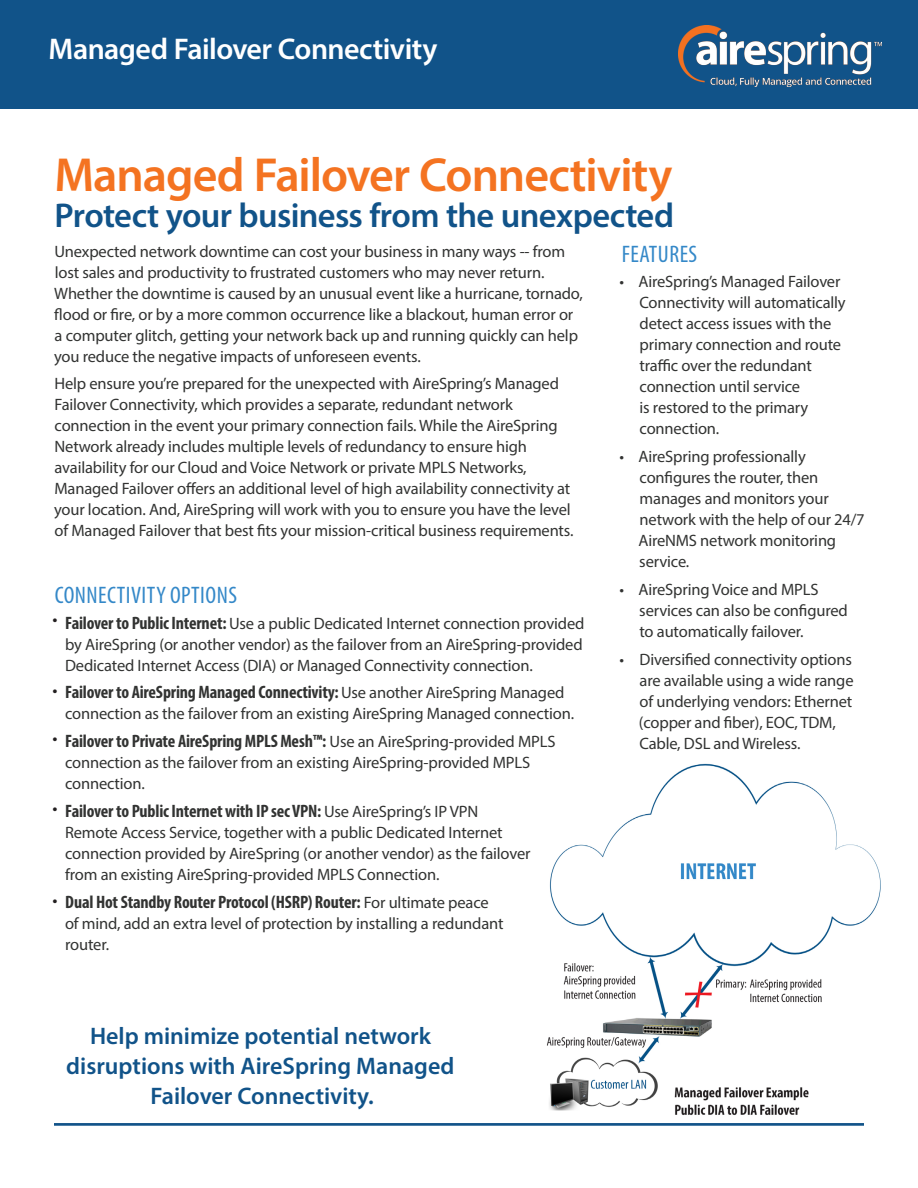
<style>
.page{position:relative;width:918px;height:1188px;background:#fff}
.page>*{position:absolute;margin:0;border:0;box-sizing:border-box;transform-origin:0 0}
.Headline_1{font:600 48px "Myriad Pro";letter-spacing:-.02em;color:#f47321}
.Headline_2{font:600 34.5px "Myriad Pro";letter-spacing:-.02em;color:#115389}
.Product_Name{font:600 30px "Myriad Pro";letter-spacing:-.02em;color:#fff}
.Pull_Quote{font:600 24px/30px "Myriad Pro";color:#115389;text-align:center}
.t1{font:condensed 24px "Myriad Pro";letter-spacing:.02em;color:#3488c8}
.Body{font:700 condensed 18px "Myriad Pro";letter-spacing:-.01em;color:#323332}
.t2{font:18px "Myriad Pro";color:#231f20}
.Body-2{font:16.5px/21px "Myriad Pro";letter-spacing:-.01em;color:#323332}
.s1{font-weight:700;font-stretch:condensed;font-size:18px}
.s2{font-weight:400;font-stretch:normal;font-size:16.5px}
.s3{font-weight:400;font-stretch:normal;color:#231f20}
</style>
<div class="page">
<div style="left:0;top:0;width:918px;height:109px;background:#115389"></div>
<img style="left:679px;top:25px;width:202px;height:62px">
<img style="left:547px;top:763px;width:334px;height:352px">
<hr style="left:54px;top:1123px;width:810px;height:2px;background:#115389">
<p class="Product_Name" style="left:49px;top:29px;width:390px">Managed Failover Connectivity</p>
<p class="Headline_1" style="left:54px;top:144px;width:620px">Managed Failover Connectivity</p>
<p class="Headline_2" style="left:54px;top:194px;width:621px">Protect your business from the unexpected</p>
<p class="Body-2" style="left:54px;top:240px;width:530px">Unexpected network downtime can cost your business in many ways -- from lost sales and productivity to frustrated customers who may never return.<br>Whether the downtime is caused by an unusual event like a hurricane, tornado, flood or fire, or by a more common occurrence like a blackout, human error or a computer glitch, getting your network back up and running quickly can help you reduce the negative impacts of unforeseen events.</p>
<p class="Body-2" style="left:54px;top:373px;width:521px">Help ensure you’re prepared for the unexpected with AireSpring’s Managed Failover Connectivity, which provides a separate, redundant network connection in the event your primary connection fails. While the AireSpring Network already includes multiple levels of redundancy to ensure high availability for our Cloud and Voice Network or private MPLS Networks, Managed Failover offers an additional level of high availability connectivity at your location. And, AireSpring will work with you to ensure you have the level of Managed Failover that best fits your mission-critical business requirements.</p>
<p class="t1" style="left:55px;top:581px;width:184px">CONNECTIVITY OPTIONS</p>
<p class="Body-2" style="left:65px;top:612px;width:521px;text-align:justify"><span class="s1">Failover to Public Internet:</span> Use a public Dedicated Internet connection provided by AireSpring (or another vendor) as the failover from an AireSpring-provided Dedicated Internet Access (DIA) or Managed Connectivity connection.</p>
<p class="Body" style="left:65px;top:681px;width:501px">Failover to AireSpring Managed Connectivity: <span class="s2">Use another AireSpring Managed</span></p>
<p class="Body-2" style="left:65px;top:703px;width:511px">connection as the failover from an existing AireSpring Managed connection.</p>
<p class="Body" style="left:65px;top:730px;width:492px">Failover to Private AireSpring MPLS Mesh™: <span class="s2">Use an AireSpring-provided MPLS</span></p>
<p class="Body-2" style="left:65px;top:752px;width:467px">connection as the failover from an existing AireSpring-provided MPLS connection.</p>
<p class="Body" style="left:65px;top:800px;width:415px">Failover to Public Internet with IP sec VPN: <span class="s2">Use AireSpring’s IP VPN</span></p>
<p class="Body-2" style="left:65px;top:821px;width:467px">Remote Access Service, together with a public Dedicated Internet connection provided by AireSpring (or another vendor) as the failover from an existing AireSpring-provided MPLS Connection.</p>
<p class="Body" style="left:53px;top:890px;width:438px"><span class="s3">•</span> Dual Hot Standby Router Protocol (HSRP) Router: <span class="s2">For ultimate peace</span></p>
<p class="Body-2" style="left:65px;top:912px;width:440px">of mind, add an extra level of protection by installing a redundant router.</p>
<p class="t2" style="left:53px;top:608px;width:7px">•</p>
<p class="t2" style="left:53px;top:679px;width:7px">•</p>
<p class="t2" style="left:53px;top:727px;width:7px">•</p>
<p class="t2" style="left:53px;top:797px;width:7px">•</p>
<p class="Pull_Quote" style="left:66px;top:1020px;width:390px">Help minimize potential network disruptions with AireSpring Managed<br>Failover Connectivity.</p>
<p class="t1" style="left:622px;top:240px;width:77px">FEATURES</p>
<p class="Body-2" style="left:639px;top:271px;width:208px;text-indent:-20px">• AireSpring’s Managed Failover<br>Connectivity will automatically detect access issues with the primary connection and route traffic over the redundant connection until service<br>is restored to the primary connection.</p>
<p class="Body-2" style="left:638px;top:446px;width:228px;text-indent:-19px">• AireSpring professionally configures the router, then manages and monitors your network with the help of our 24/7<br>AireNMS network monitoring service.</p>
<p class="Body-2" style="left:639px;top:578px;width:210px;text-indent:-20px">• AireSpring Voice and MPLS services can also be configured to automatically failover.</p>
<p class="Body-2" style="left:639px;top:648px;width:216px;text-indent:-19px">• Diversified connectivity options are available using a wide range of underlying vendors: Ethernet (copper and fiber), EOC, TDM,<br>Cable, DSL and Wireless.</p>
</div>
